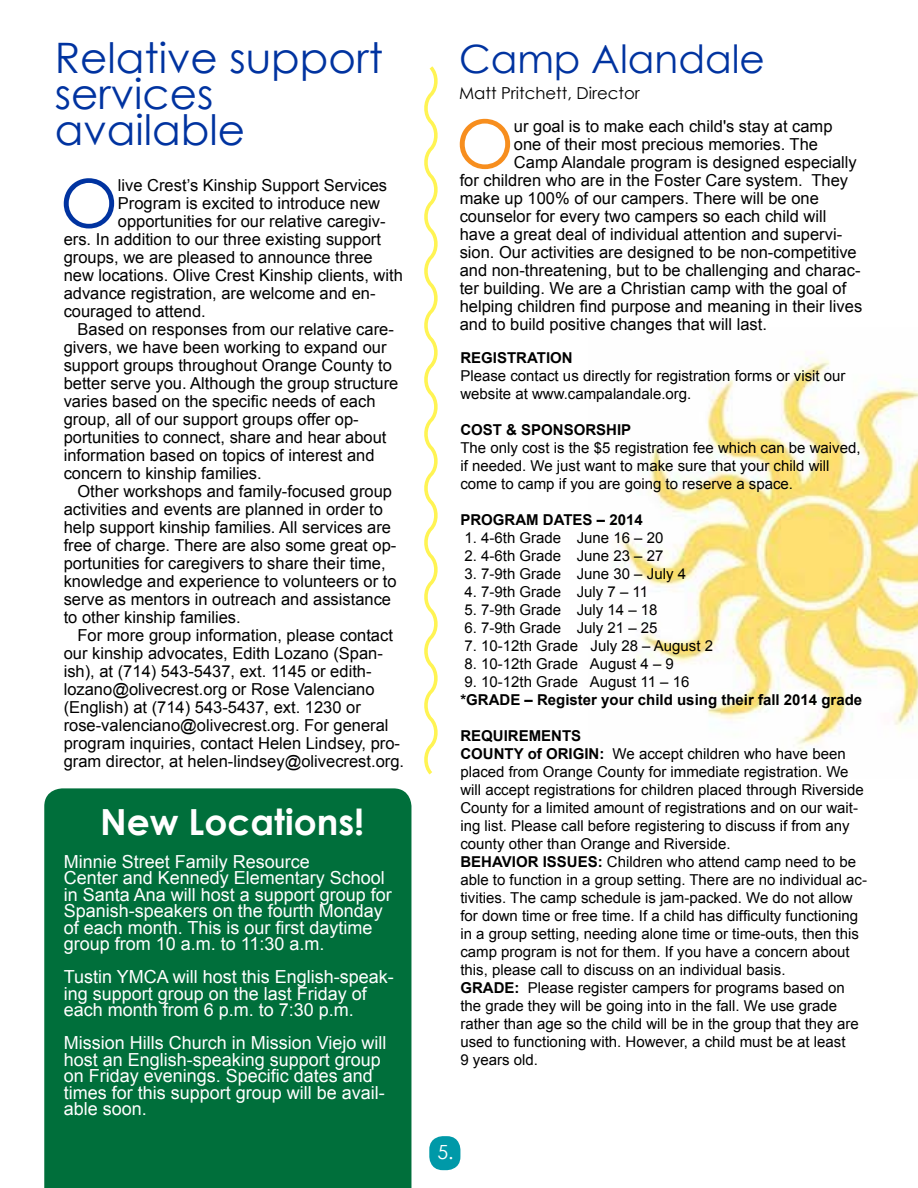
<style>
.page{position:relative;width:918px;height:1188px;background:#fff}
.page>*{position:absolute;margin:0;border:0;box-sizing:border-box;transform-origin:0 0}
.t1{font:66.6px "Century Gothic";color:#0033a0}
.t2{font:66.6px "Century Gothic";color:#f78e1e}
.t3{font:42px/36px "Century Gothic";color:#0033a0}
.t4{font:39px "Century Gothic";color:#0033a0}
.t5{font:700 36px "Century Gothic";color:#fff}
.t6{font:19.5px "Century Gothic";color:#fff}
.t7{font:18px/16.5px "Arial";color:#fff}
.t8{font:16.5px "Arial";color:#000}
.t9{font:16.5px "Century Gothic";color:#000}
.t10{font:15px/18px "Arial";color:#000}
.t11{font:700 15px "Arial";color:#000}
.s1{font-weight:700}
</style>
<div class="page">
<div style="left:44px;top:788px;width:367px;height:400px;background:#006f3b"></div>
<img style="left:617px;top:351px;width:301px;height:399px">
<svg style="left:424px;top:66px;width:14px;height:709px"></svg>
<div style="left:429px;top:1136px;width:31px;height:34px;background:#0099a8;border-radius:14px"></div>
<h2 class="t3" style="left:55px;top:40px;width:330px">Relative support services available</h2>
<h1 class="t1" style="left:60px;top:157px;width:59px">O</h1>
<p class="t8" style="left:118px;top:175px;width:271px">live Crest’s Kinship Support Services</p>
<p class="t8" style="left:118px;top:193px;width:264px">Program is excited to introduce new</p>
<p class="t8" style="left:118px;top:211px;width:269px">opportunities for our relative caregiv-</p>
<p class="t8" style="left:64px;top:229px;width:319px">ers. In addition to our three existing support</p>
<p class="t8" style="left:64px;top:247px;width:311px">groups, we are pleased to announce three</p>
<p class="t8" style="left:64px;top:265px;width:341px">new locations. Olive Crest Kinship clients, with</p>
<p class="t8" style="left:64px;top:283px;width:313px">advance registration, are welcome and en-</p>
<p class="t8" style="left:64px;top:301px;width:144px">couraged to attend.</p>
<p class="t8" style="left:77px;top:319px;width:318px">Based on responses from our relative care-</p>
<p class="t8" style="left:64px;top:337px;width:324px">givers, we have been working to expand our</p>
<p class="t8" style="left:64px;top:355px;width:330px">support groups throughout Orange County to</p>
<p class="t8" style="left:64px;top:373px;width:336px">better serve you. Although the group structure</p>
<p class="t8" style="left:64px;top:391px;width:313px">varies based on the specific needs of each</p>
<p class="t8" style="left:64px;top:409px;width:297px">group, all of our support groups offer op-</p>
<p class="t8" style="left:64px;top:427px;width:324px">portunities to connect, share and hear about</p>
<p class="t8" style="left:64px;top:445px;width:312px">information based on topics of interest and</p>
<p class="t8" style="left:64px;top:463px;width:200px">concern to kinship families.</p>
<p class="t8" style="left:77px;top:481px;width:316px">Other workshops and family-focused group</p>
<p class="t8" style="left:64px;top:499px;width:321px">activities and events are planned in order to</p>
<p class="t8" style="left:64px;top:517px;width:329px">help support kinship families. All services are</p>
<p class="t8" style="left:64px;top:535px;width:334px">free of charge. There are also some great op-</p>
<p class="t8" style="left:64px;top:553px;width:323px">portunities for caregivers to share their time,</p>
<p class="t8" style="left:64px;top:571px;width:334px">knowledge and experience to volunteers or to</p>
<p class="t8" style="left:64px;top:589px;width:329px">serve as mentors in outreach and assistance</p>
<p class="t8" style="left:64px;top:607px;width:178px">to other kinship families.</p>
<p class="t8" style="left:77px;top:625px;width:317px">For more group information, please contact</p>
<p class="t8" style="left:64px;top:643px;width:321px">our kinship advocates, Edith Lozano (Span-</p>
<p class="t8" style="left:64px;top:661px;width:309px">ish), at (714) 543-5437, ext. 1145 or edith-</p>
<p class="t8" style="left:64px;top:679px;width:312px">lozano@olivecrest.org or Rose Valenciano</p>
<p class="t8" style="left:64px;top:697px;width:299px">(English) at (714) 543-5437, ext. 1230 or</p>
<p class="t8" style="left:64px;top:715px;width:326px">rose-valenciano@olivecrest.org. For general</p>
<p class="t8" style="left:64px;top:733px;width:338px">program inquiries, contact Helen Lindsey, pro-</p>
<p class="t8" style="left:64px;top:751px;width:342px">gram director, at helen-lindsey@olivecrest.org.</p>
<h3 class="t5" style="left:100px;top:794px;width:266px">New Locations!</h3>
<p class="t7" style="left:64px;top:853px;width:330px">Minnie Street Family Resource<br>Center and Kennedy Elementary School in Santa Ana will host a support group for Spanish-speakers on the fourth Monday of each month. This is our first daytime group from 10 a.m. to 11:30 a.m.</p>
<p class="t7" style="left:64px;top:969px;width:332px">Tustin YMCA will host this English-speak&shy;ing support group on the last Friday of each month from 6 p.m. to 7:30 p.m.</p>
<p class="t7" style="left:64px;top:1035px;width:324px">Mission Hills Church in Mission Viejo will host an English-speaking support group on Friday evenings. Specific dates and times for this support group will be avail&shy;able soon.</p>
<h3 class="t4" style="left:459px;top:32px;width:307px">Camp Alandale</h3>
<p class="t9" style="left:459px;top:81px;width:182px">Matt Pritchett, Director</p>
<h1 class="t2" style="left:456px;top:97px;width:59px">O</h1>
<p class="t8" style="left:514px;top:115px;width:320px">ur goal is to make each child's stay at camp</p>
<p class="t8" style="left:514px;top:133px;width:306px">one of their most precious memories. The</p>
<p class="t8" style="left:514px;top:151px;width:344px">Camp Alandale program is designed especially</p>
<p class="t8" style="left:460px;top:169px;width:390px">for children who are in the Foster Care system. They</p>
<p class="t8" style="left:460px;top:187px;width:361px">make up 100% of our campers. There will be one</p>
<p class="t8" style="left:460px;top:205px;width:368px">counselor for every two campers so each child will</p>
<p class="t8" style="left:460px;top:223px;width:384px">have a great deal of individual attention and supervi-</p>
<p class="t8" style="left:460px;top:241px;width:399px">sion. Our activities are designed to be non-competitive</p>
<p class="t8" style="left:460px;top:259px;width:402px">and non-threatening, but to be challenging and charac-</p>
<p class="t8" style="left:460px;top:277px;width:388px">ter building. We are a Christian camp with the goal of</p>
<p class="t8" style="left:460px;top:295px;width:404px">helping children find purpose and meaning in their lives</p>
<p class="t8" style="left:460px;top:313px;width:309px">and to build positive changes that will last.</p>
<p class="t11" style="left:460px;top:348px;width:114px">REGISTRATION</p>
<p class="t10" style="left:460px;top:367px;width:387px">Please contact us directly for registration forms or visit our website at www.campalandale.org.</p>
<p class="t11" style="left:460px;top:420px;width:172px">COST &amp; SPONSORSHIP</p>
<p class="t10" style="left:460px;top:439px;width:402px">The only cost is the $5 registration fee which can be waived, if needed. We just want to make sure that your child will come to camp if you are going to reserve a space.</p>
<p class="t11" style="left:460px;top:510px;width:184px">PROGRAM DATES – 2014</p>
<p class="t10" style="left:465px;top:529px;width:200px">1. 4-6th Grade June 16 – 20</p>
<p class="t10" style="left:465px;top:547px;width:200px">2. 4-6th Grade June 23 – 27</p>
<p class="t10" style="left:465px;top:565px;width:223px">3. 7-9th Grade June 30 – July 4</p>
<p class="t10" style="left:465px;top:583px;width:185px">4. 7-9th Grade July 7 – 11</p>
<p class="t10" style="left:465px;top:601px;width:195px">5. 7-9th Grade July 14 – 18</p>
<p class="t10" style="left:465px;top:619px;width:195px">6. 7-9th Grade July 21 – 25</p>
<p class="t10" style="left:465px;top:637px;width:250px">7. 10-12th Grade July 28 – August 2</p>
<p class="t10" style="left:465px;top:655px;width:211px">8. 10-12th Grade August 4 – 9</p>
<p class="t10" style="left:465px;top:673px;width:226px">9. 10-12th Grade August 11 – 16</p>
<p class="t11" style="left:460px;top:690px;width:403px">*GRADE – Register your child using their fall 2014 grade</p>
<p class="t10" style="left:460px;top:727px;width:408px"><span class="s1">REQUIREMENTS<br>COUNTY of ORIGIN:</span> We accept children who have been placed from Orange County for immediate registration. We will accept registrations for children placed through Riverside County for a limited amount of registrations and on our wait&shy;ing list. Please call before registering to discuss if from any county other than Orange and Riverside.<br><span class="s1">BEHAVIOR ISSUES:</span> Children who attend camp need to be able to function in a group setting. There are no individual ac&shy;tivities. The camp schedule is jam-packed. We do not allow for down time or free time. If a child has difficulty functioning in a group setting, needing alone time or time-outs, then this camp program is not for them. If you have a concern about this, please call to discuss on an individual basis.<br><span class="s1">GRADE:</span> Please register campers for programs based on the grade they will be going into in the fall. We use grade rather than age so the child will be in the group that they are used to functioning with. However, a child must be at least<br>9 years old.</p>
<p class="t6" style="left:437px;top:1138px;width:18px">5.</p>
</div>
